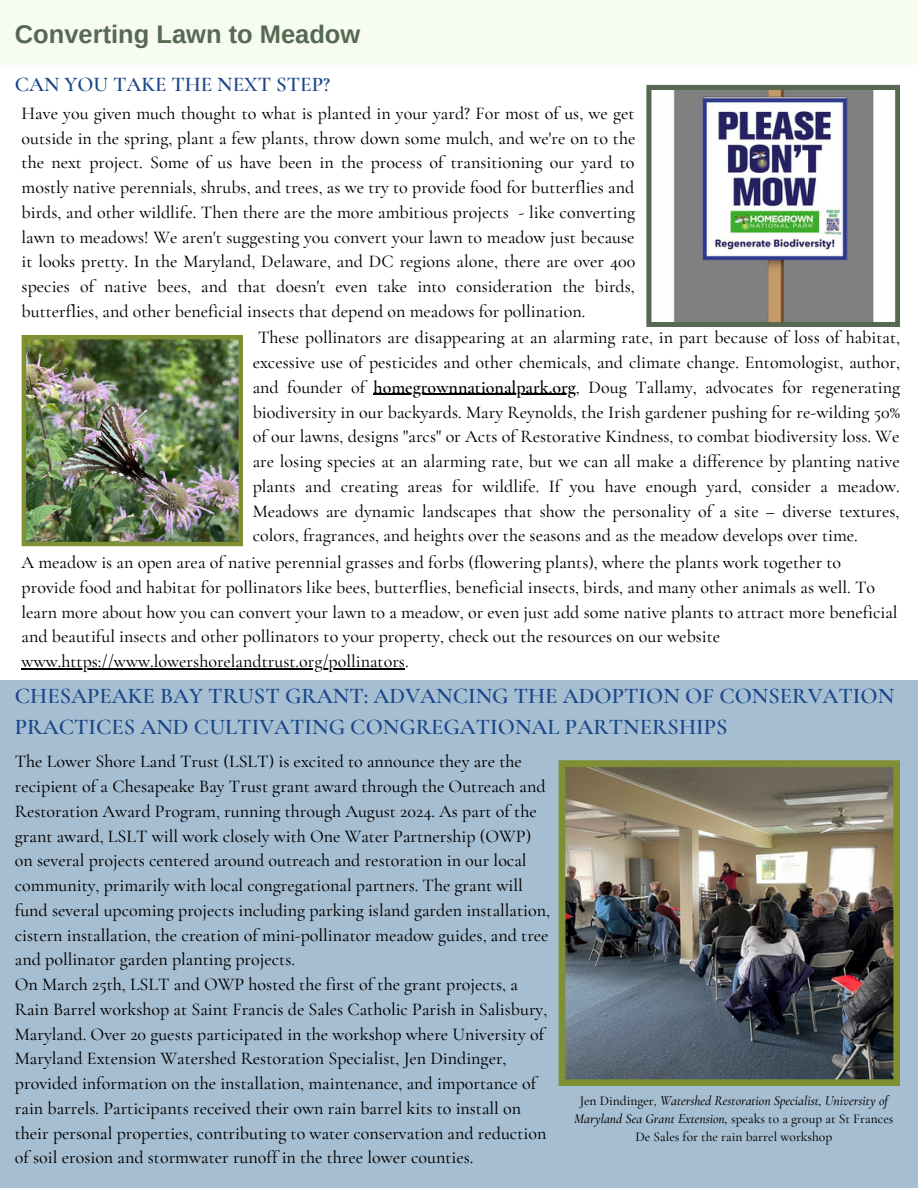
<style>
.page{position:relative;width:918px;height:1188px;background:#fff}
.page>*{position:absolute;margin:0;border:0;box-sizing:border-box;transform-origin:0 0}
.t1{font:700 25.5px "Arimo";color:#576952}
.t2{font:600 22.5px/31.5px "Cormorant Garamond";color:#1a4789}
.t3{font:600 21px "Cormorant Garamond";color:#1a4789}
.t4{font:500 18px/24.8px "Cormorant Garamond";color:#000}
.t5{font:500 13.5px/18px "Cormorant Garamond";color:#000;text-align:center}
.s1{font-weight:600}
.s2{font-style:italic}
</style>
<div class="page">
<div style="left:0;top:0;width:918px;height:65px;background:#f7fcf2"></div>
<div style="left:0;top:680px;width:918px;height:508px;background:#a6bed1"></div>
<svg style="left:646px;top:85px;width:254px;height:242px"></svg>
<img style="left:559px;top:760px;width:341px;height:326px">
<img style="left:22px;top:335px;width:221px;height:211px">
<hr style="left:374px;top:394px;width:202px;height:1px;background:#000">
<hr style="left:22px;top:668px;width:383px;height:1px;background:#000">
<p class="t1" style="left:15px;top:20px;width:347px">Converting Lawn to Meadow</p>
<p class="t3" style="left:15px;top:71px;width:317px">CAN YOU TAKE THE NEXT STEP?</p>
<p class="t4" style="left:22px;top:101px;width:615px;text-align:justify">Have you given much thought to what is planted in your yard? For most of us, we get outside in the spring, plant a few plants, throw down some mulch, and we're on to the the next project. Some of us have been in the process of transitioning our yard to mostly native perennials, shrubs, and trees, as we try to provide food for butterflies and birds, and other wildlife. Then there are the more ambitious projects - like converting lawn to meadows! We aren't suggesting you convert your lawn to meadow just because it looks pretty. In the Maryland, Delaware, and DC regions alone, there are over 400 species of native bees, and that doesn't even take into consideration the birds, butterflies, and other beneficial insects that depend on meadows for pollination.</p>
<p class="t4" style="left:253px;top:325px;width:649px;text-align:justify">These pollinators are disappearing at an alarming rate, in part because of loss of habitat, excessive use of pesticides and other chemicals, and climate change. Entomologist, author, and founder of <span class="s1">homegrownnationalpark.org</span>, Doug Tallamy, advocates for regenerating biodiversity in our backyards. Mary Reynolds, the Irish gardener pushing for re-wilding 50% of our lawns, designs "arcs" or Acts of Restorative Kindness, to combat biodiversity loss. We are losing species at an alarming rate, but we can all make a difference by planting native plants and creating areas for wildlife. If you have enough yard, consider a meadow.<br>Meadows are dynamic landscapes that show the personality of a site – diverse textures, colors, fragrances, and heights over the seasons and as the meadow develops over time.</p>
<p class="t4" style="left:22px;top:550px;width:878px">A meadow is an open area of native perennial grasses and forbs (flowering plants), where the plants work together to provide food and habitat for pollinators like bees, butterflies, beneficial insects, birds, and many other animals as well. To learn more about how you can convert your lawn to a meadow, or even just add some native plants to attract more beneficial and beautiful insects and other pollinators to your property, check out the resources on our website www.https://www.lowershorelandtrust.org/pollinators.</p>
<p class="t2" style="left:15px;top:680px;width:881px">CHESAPEAKE BAY TRUST GRANT: ADVANCING THE ADOPTION OF CONSERVATION<br>PRACTICES AND CULTIVATING CONGREGATIONAL PARTNERSHIPS</p>
<p class="t4" style="left:15px;top:749px;width:537px">The Lower Shore Land Trust (LSLT) is excited to announce they are the recipient of a Chesapeake Bay Trust grant award through the Outreach and Restoration Award Program, running through August 2024. As part of the grant award, LSLT will work closely with One Water Partnership (OWP) on several projects centered around outreach and restoration in our local community, primarily with local congregational partners. The grant will fund several upcoming projects including parking island garden installation, cistern installation, the creation of mini-pollinator meadow guides, and tree and pollinator garden planting projects.</p>
<p class="t4" style="left:15px;top:972px;width:534px">On March 25th, LSLT and OWP hosted the first of the grant projects, a Rain Barrel workshop at Saint Francis de Sales Catholic Parish in Salisbury, Maryland. Over 20 guests participated in the workshop where University of Maryland Extension Watershed Restoration Specialist, Jen Dindinger, provided information on the installation, maintenance, and importance of rain barrels. Participants received their own rain barrel kits to install on their personal properties, contributing to water conservation and reduction of soil erosion and stormwater runoff in the three lower counties.</p>
<p class="t5" style="left:574px;top:1092px;width:321px">Jen Dindinger, <span class="s2">Watershed Restoration Specialist, University of<br>Maryland Sea Grant Extension,</span> speaks to a group at St Frances<br>De Sales for the rain barrel workshop</p>
</div>
